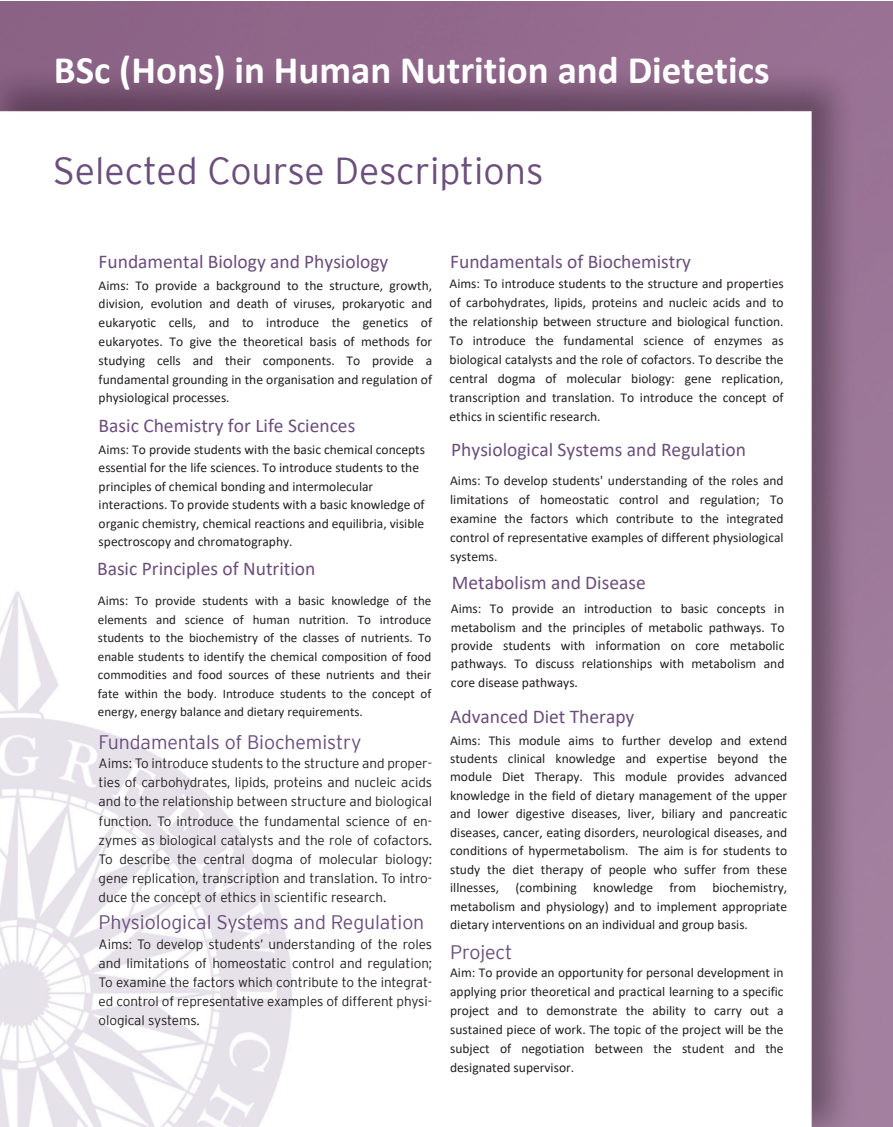
<style>
.page{position:relative;width:893px;height:1127px;background:#fff}
.page>*{position:absolute;margin:0;border:0;box-sizing:border-box;transform-origin:0 0}
.t1{font:700 39px "Calibri";color:#fff}
.t2{font:300 37.5px "Interstate";color:#6b4e7b}
.t3{font:19.5px "Calibri";color:#6b4e7b}
.t4{font:300 19.5px "Interstate";letter-spacing:-.005em;color:#6b4e7b}
.t5{font:13.5px/18.5px "Calibri";color:#231f20;text-align:justify}
.t6{font:300 13.5px/19.2px "Interstate";letter-spacing:-.005em;color:#231f20;text-align:justify}
.t7{font:13.05px/18.6px "Calibri";color:#231f20;text-align:justify}
.s1{font-size:13.5px}
</style>
<div class="page">
<img style="left:0;top:2px;width:893px;height:1125px">
<h1 class="t1" style="left:54px;top:43px;width:717px">BSc (Hons) in Human Nutrition and Dietetics</h1>
<h2 class="t2" style="left:53px;top:149px;width:492px">Selected Course Descriptions</h2>
<h3 class="t3" style="left:99px;top:248px;width:291px">Fundamental Biology and Physiology</h3>
<p class="t5" style="left:99px;top:275px;width:335px">Aims: To provide a background to the structure, growth, division, evolution and death of viruses, prokaryotic and eukaryotic cells, and to introduce the genetics of eukaryotes. To give the theoretical basis of methods for studying cells and their components. To provide a fundamental grounding in the organisation and regulation of physiological processes.</p>
<h3 class="t3" style="left:99px;top:412px;width:258px">Basic Chemistry for Life Sciences</h3>
<p class="t5" style="left:99px;top:440px;width:328px;text-align:left">Aims: To provide students with the basic chemical concepts essential for the life sciences. To introduce students to the principles of chemical bonding and intermolecular interactions. To provide students with a basic knowledge of organic chemistry, chemical reactions and equilibria, visible spectroscopy and chromatography.</p>
<h3 class="t3" style="left:97px;top:555px;width:220px">Basic Principles of Nutrition</h3>
<p class="t7" style="left:98px;top:591px;width:335px"><span class="s1">Aims:</span> To provide students with a basic knowledge of the elements and science of human nutrition. To introduce students to the biochemistry of the classes of nutrients. To enable students to identify the chemical composition of food commodities and food sources of these nutrients and their fate within the body. Introduce students to the concept of energy, energy balance and dietary requirements.</p>
<h3 class="t4" style="left:99px;top:731px;width:264px">Fundamentals of Biochemistry</h3>
<p class="t6" style="left:99px;top:753px;width:335px">Aims: To introduce students to the structure and proper&shy;ties of carbohydrates, lipids, proteins and nucleic acids and to the relationship between structure and biological function. To introduce the fundamental science of en&shy;zymes as biological catalysts and the role of cofactors.<br>To describe the central dogma of molecular biology: gene replication, transcription and translation. To intro&shy;duce the concept of ethics in scientific research.</p>
<h3 class="t4" style="left:99px;top:911px;width:327px">Physiological Systems and Regulation</h3>
<p class="t6" style="left:99px;top:934px;width:335px">Aims: To develop students’ understanding of the roles and limitations of homeostatic control and regulation; To examine the factors which contribute to the integrat&shy;ed control of representative examples of different physi&shy;ological systems.</p>
<h3 class="t3" style="left:450px;top:248px;width:242px">Fundamentals of Biochemistry</h3>
<p class="t5" style="left:450px;top:273px;width:336px;line-height:19px">Aims: To introduce students to the structure and properties of carbohydrates, lipids, proteins and nucleic acids and to the relationship between structure and biological function.<br>To introduce the fundamental science of enzymes as biological catalysts and the role of cofactors. To describe the central dogma of molecular biology: gene replication, transcription and translation. To introduce the concept of ethics in scientific research.</p>
<h3 class="t3" style="left:451px;top:435px;width:296px">Physiological Systems and Regulation</h3>
<p class="t5" style="left:450px;top:471px;width:335px;line-height:19px">Aims: To develop students' understanding of the roles and limitations of homeostatic control and regulation; To examine the factors which contribute to the integrated control of representative examples of different physiological systems.</p>
<h3 class="t3" style="left:452px;top:569px;width:196px">Metabolism and Disease</h3>
<p class="t5" style="left:451px;top:599px;width:335px">Aims: To provide an introduction to basic concepts in metabolism and the principles of metabolic pathways. To provide students with information on core metabolic pathways. To discuss relationships with metabolism and core disease pathways.</p>
<h3 class="t3" style="left:450px;top:703px;width:186px">Advanced Diet Therapy</h3>
<p class="t5" style="left:450px;top:730px;width:339px">Aims: This module aims to further develop and extend students clinical knowledge and expertise beyond the module Diet Therapy. This module provides advanced knowledge in the field of dietary management of the upper and lower digestive diseases, liver, biliary and pancreatic diseases, cancer, eating disorders, neurological diseases, and conditions of hypermetabolism. The aim is for students to study the diet therapy of people who suffer from these illnesses, (combining knowledge from biochemistry, metabolism and physiology) and to implement appropriate dietary interventions on an individual and group basis.</p>
<h3 class="t4" style="left:450px;top:941px;width:64px">Project</h3>
<p class="t5" style="left:450px;top:963px;width:335px;line-height:19px">Aim: To provide an opportunity for personal development in applying prior theoretical and practical learning to a specific project and to demonstrate the ability to carry out a sustained piece of work. The topic of the project will be the subject of negotiation between the student and the designated supervisor.</p>
</div>
